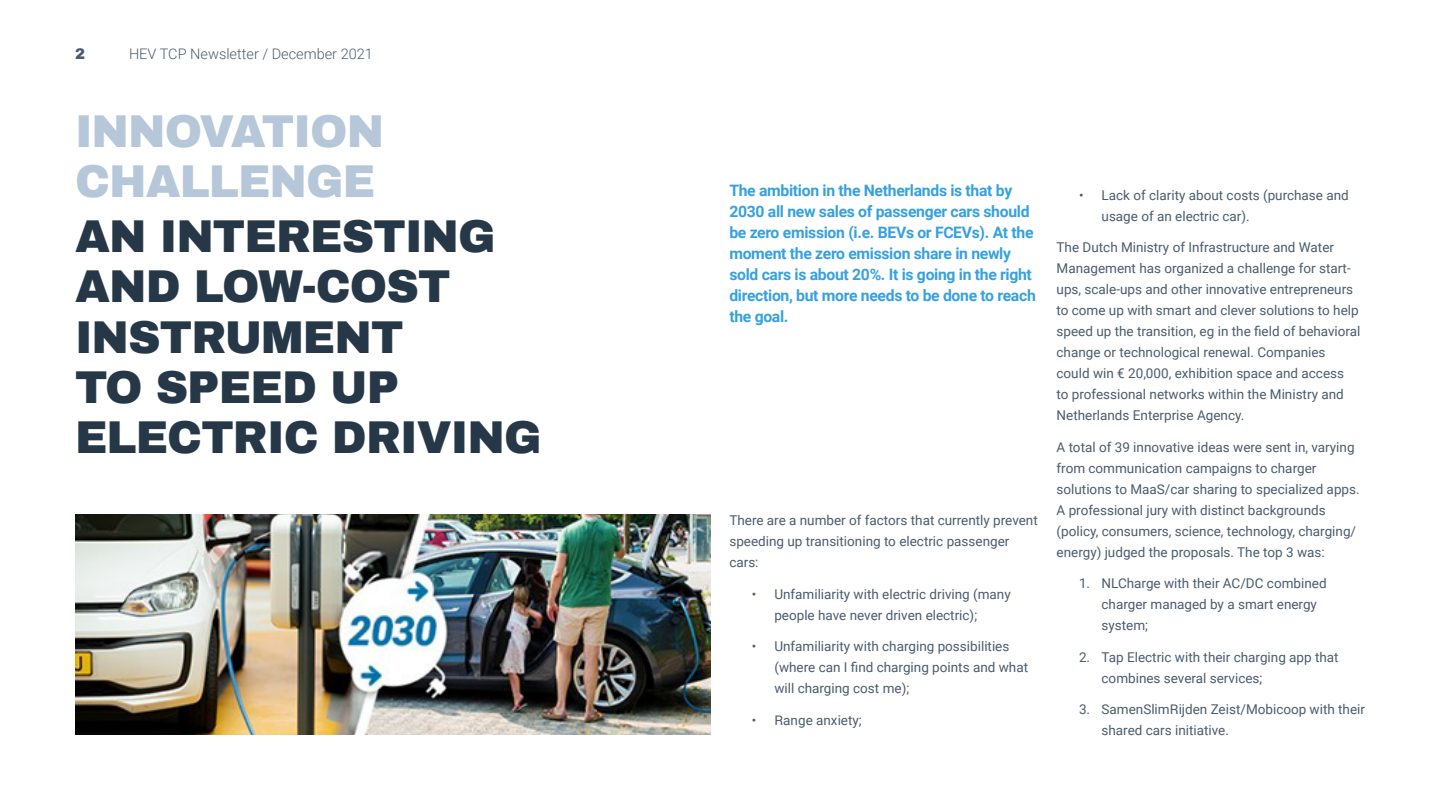
<style>
.page{position:relative;width:1440px;height:810px;background:#fff}
.page>*{position:absolute;margin:0;border:0;box-sizing:border-box;transform-origin:0 0}
.t1{font:900 45px/50.2px "Archivo";letter-spacing:-.02em;color:#263847}
.t2{font:900 45px/50.2px "Archivo";letter-spacing:-.02em;color:#b5c7d9}
.t3{font:700 15.75px/21px "Roboto";letter-spacing:-.02em;color:#36a1e0}
.t4{font:900 15px "Archivo";color:#4a5c6e}
.t5{font:300 14.55px "Roboto";color:#4a5c6e}
.t6{font:13.5px/21px "Roboto";color:#4a5c6e}
</style>
<div class="page">
<img style="left:75px;top:514px;width:636px;height:221px">
<p class="t4" style="left:75px;top:45px;width:12px">2</p>
<p class="t5" style="left:129px;top:44px;width:245px">HEV TCP Newsletter / December 2021</p>
<h1 class="t2" style="left:75px;top:106px;width:311px">INNOVATION<br>CHALLENGE</h1>
<h1 class="t1" style="left:75px;top:211px;width:468px">AN INTERESTING<br>AND LOW-COST<br>INSTRUMENT<br>TO SPEED UP<br>ELECTRIC DRIVING</h1>
<p class="t3" style="left:729px;top:179px;width:308px">The ambition in the Netherlands is that by 2030 all new sales of passenger cars should be zero emission (i.e. BEVs or FCEVs). At the moment the zero emission share in newly sold cars is about 20%. It is going in the right direction, but more needs to be done to reach the goal.</p>
<p class="t6" style="left:1102px;top:184px;width:249px;text-indent:-23px">• Lack of clarity about costs (purchase and usage of an electric car).</p>
<p class="t6" style="left:1057px;top:236px;width:305px">The Dutch Ministry of Infrastructure and Water Management has organized a challenge for start&shy;ups, scale-ups and other innovative entrepreneurs to come up with smart and clever solutions to help speed up the transition, eg in the field of behavioral change or technological renewal. Companies could win € 20,000, exhibition space and access<br>to professional networks within the Ministry and Netherlands Enterprise Agency.</p>
<p class="t6" style="left:1057px;top:436px;width:305px">A total of 39 innovative ideas were sent in, varying from communication campaigns to charger solutions to MaaS/car sharing to specialized apps.<br>A professional jury with distinct backgrounds (policy, consumers, science, technology, charging/ energy) judged the proposals. The top 3 was:</p>
<p class="t6" style="left:1102px;top:572px;width:227px;text-indent:-23px">1. NLCharge with their AC/DC combined charger managed by a smart energy system;</p>
<p class="t6" style="left:1102px;top:646px;width:239px;text-indent:-23px">2. Tap Electric with their charging app that combines several services;</p>
<p class="t6" style="left:1102px;top:698px;width:265px;text-indent:-23px">3. SamenSlimRijden Zeist/Mobicoop with their shared cars initiative.</p>
<p class="t6" style="left:729px;top:509px;width:310px">There are a number of factors that currently prevent speeding up transitioning to electric passenger cars:</p>
<p class="t6" style="left:774px;top:583px;width:238px;text-indent:-23px">• Unfamiliarity with electric driving (many people have never driven electric);</p>
<p class="t6" style="left:774px;top:635px;width:255px;text-indent:-23px">• Unfamiliarity with charging possibilities (where can I find charging points and what will charging cost me);</p>
<p class="t6" style="left:752px;top:709px;width:111px">• Range anxiety;</p>
</div>
